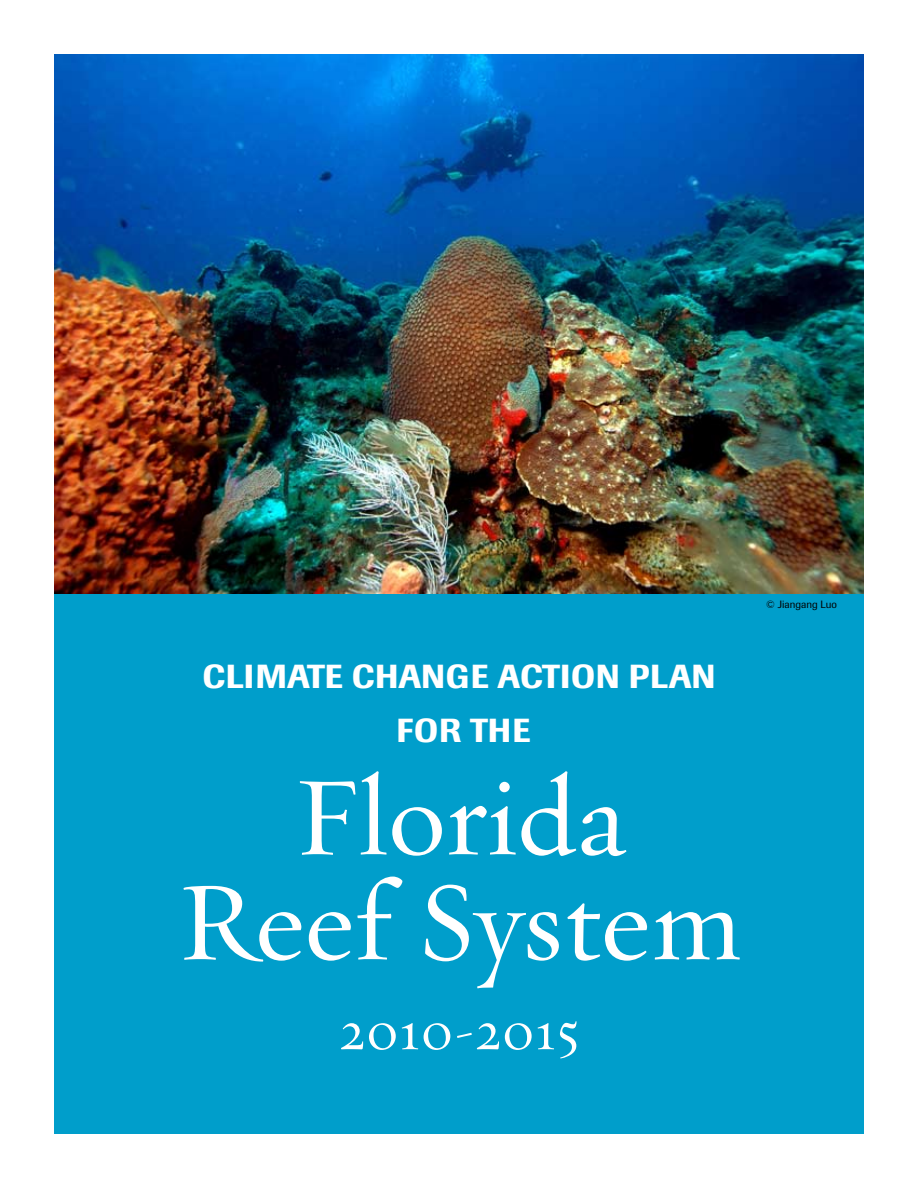
<style>
.page{position:relative;width:918px;height:1188px;background:#fff}
.page>*{position:absolute;margin:0;border:0;box-sizing:border-box;transform-origin:0 0}
.t1{font:112.5px/105px "Oakleaf";color:#fff;text-align:center}
.t2{font:54px "Oakleaf";color:#fff}
.t3{font:500 33px/54px "Imago";letter-spacing:.02em;color:#fff;text-align:center}
.t4{font:10.5px "Imago";color:#000}
</style>
<div class="page">
<div style="left:54px;top:594px;width:810px;height:540px;background:#009ecb"></div>
<img style="left:54px;top:54px;width:810px;height:540px">
<p class="t3" style="left:202px;top:649px;width:515px">CLIMATE CHANGE ACTION PLAN<br>FOR THE</p>
<h1 class="t1" style="left:176px;top:761px;width:567px">Florida<br>Reef System</h1>
<h2 class="t2" style="left:339px;top:997px;width:242px">2010-2015</h2>
<p class="t4" style="left:766px;top:598px;width:72px">© Jiangang Luo</p>
</div>
